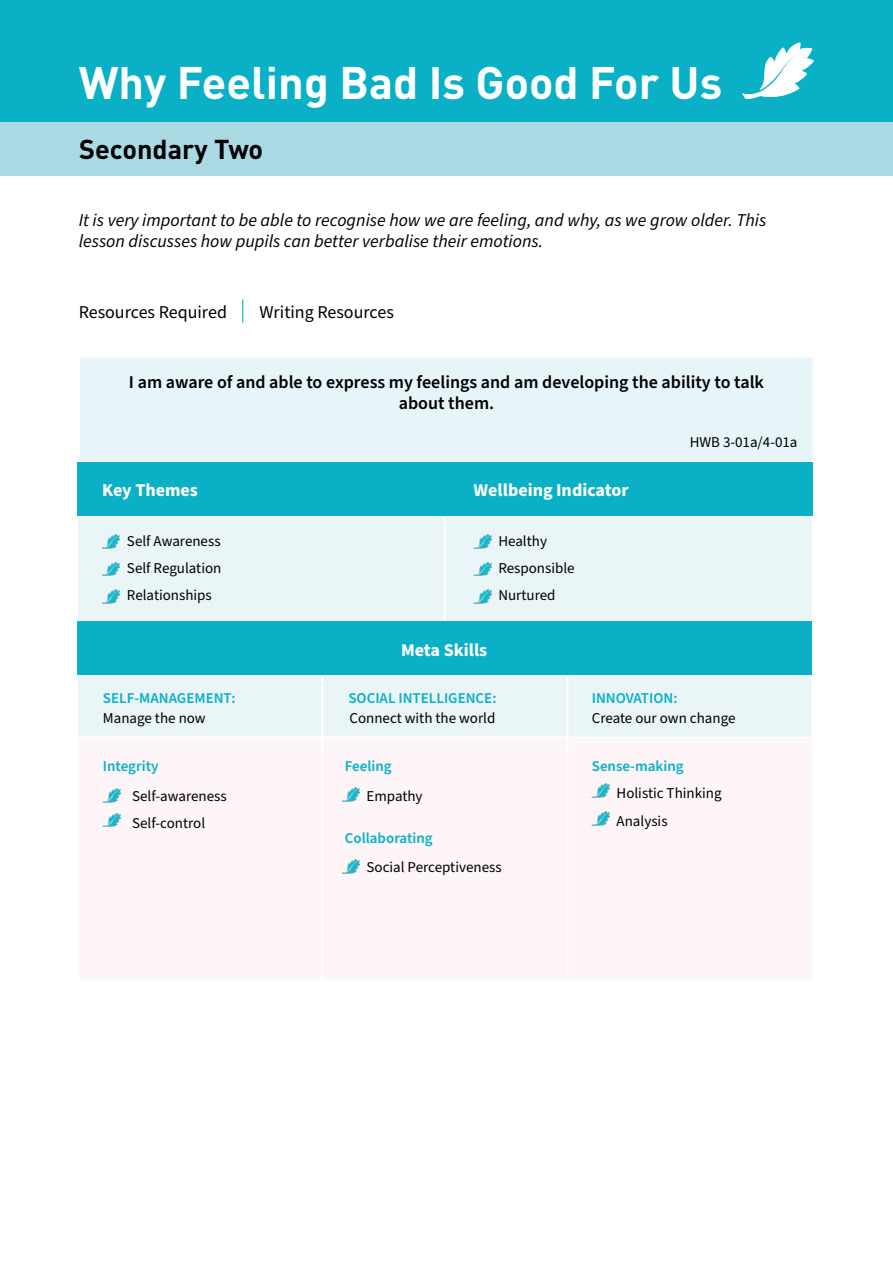
<style>
.page{position:relative;width:893px;height:1263px;background:#fff}
.page>*{position:absolute;margin:0;border:0;box-sizing:border-box;transform-origin:0 0}
.t1{font:700 45px "DIN";color:#fff}
.t2{font:700 27px "DIN";color:#000}
.t3{font:italic 18px/21.6px "Source Sans Pro";color:#000}
.t4{font:600 18px/21.6px "Source Sans Pro";color:#000;text-align:center}
.t5{font:700 18px "Source Sans Pro";color:#fff}
.t6{font:18px "Source Sans Pro";color:#000}
.t7{font:15px/27px "Source Sans Pro";color:#000}
.t8{font:600 15px "Source Sans Pro";color:#0ab0c5}
</style>
<div class="page">
<div style="left:0;top:0;width:893px;height:176px;background:#0ab0c5"></div>
<div style="left:0;top:123px;width:893px;height:53px;background:#aad9e4"></div>
<div style="left:79px;top:356px;width:735px;height:106px;background:#e7f5f8;border:2px solid #fff"></div>
<div style="left:77px;top:516px;width:369px;height:106px;background:#eaf5f8;border:2px solid #fff"></div>
<div style="left:77px;top:674px;width:246px;height:64px;background:#eaf5f8;border:2px solid #fff"></div>
<div style="left:78px;top:736px;width:245px;height:245px;background:#fdf5f7"></div>
<div style="left:567px;top:736px;width:246px;height:245px;background:#fdf5f7"></div>
<div style="left:322px;top:674px;width:246px;height:64px;background:#eaf5f8;border:2px solid #fff"></div>
<div style="left:567px;top:674px;width:246px;height:64px;background:#eaf5f8;border:2px solid #fff"></div>
<div style="left:444px;top:516px;width:369px;height:106px;background:#eaf5f8;border:2px solid #fff"></div>
<div style="left:77px;top:462px;width:368px;height:54px;background:#0ab0c5"></div>
<div style="left:77px;top:622px;width:735px;height:53px;background:#0ab0c5"></div>
<div style="left:445px;top:462px;width:368px;height:54px;background:#0ab0c5"></div>
<svg style="left:242px;top:299px;width:1px;height:23px"></svg>
<div style="left:322px;top:736px;width:246px;height:245px;background:#fdf5f7"></div>
<svg style="left:740px;top:42px;width:74px;height:57px"></svg>
<img style="left:102px;top:534px;width:18px;height:14px">
<img style="left:474px;top:534px;width:17px;height:14px">
<img style="left:102px;top:562px;width:18px;height:14px">
<img style="left:474px;top:562px;width:17px;height:14px">
<img style="left:474px;top:590px;width:17px;height:13px">
<img style="left:102px;top:590px;width:18px;height:13px">
<img style="left:342px;top:788px;width:18px;height:13px">
<img style="left:342px;top:859px;width:18px;height:14px">
<img style="left:103px;top:789px;width:18px;height:13px">
<img style="left:592px;top:783px;width:17px;height:14px">
<img style="left:592px;top:811px;width:17px;height:14px">
<img style="left:103px;top:813px;width:18px;height:14px">
<h1 class="t1" style="left:79px;top:66px;width:645px">Why Feeling Bad Is Good For Us</h1>
<h2 class="t2" style="left:79px;top:139px;width:186px">Secondary Two</h2>
<p class="t3" style="left:79px;top:210px;width:689px">It is very important to be able to recognise how we are feeling, and why, as we grow older. This lesson discusses how pupils can better verbalise their emotions.</p>
<p class="t6" style="left:79px;top:305px;width:150px">Resources Required</p>
<p class="t6" style="left:259px;top:305px;width:136px">Writing Resources</p>
<p class="t4" style="left:129px;top:372px;width:636px">I am aware of and able to express my feelings and am developing the ability to talk about them.</p>
<p class="t5" style="left:102px;top:483px;width:97px">Key Themes</p>
<p class="t5" style="left:474px;top:483px;width:157px">Wellbeing Indicator</p>
<p class="t7" style="left:127px;top:529px;width:96px;text-align:justify">Self Awareness Self Regulation Relationships</p>
<p class="t7" style="left:498px;top:529px;width:78px">Healthy<br>Responsible<br>Nurtured</p>
<p class="t5" style="left:401px;top:643px;width:88px">Meta Skills</p>
<p class="t7" style="left:690px;top:430px;width:109px">HWB 3-01a/4-01a</p>
<p class="t8" style="left:348px;top:692px;width:150px">SOCIAL INTELLIGENCE:</p>
<p class="t7" style="left:349px;top:705px;width:147px">Connect with the world</p>
<p class="t8" style="left:103px;top:692px;width:134px">SELF-MANAGEMENT:</p>
<p class="t7" style="left:103px;top:705px;width:104px">Manage the now</p>
<p class="t8" style="left:103px;top:760px;width:57px">Integrity</p>
<p class="t8" style="left:592px;top:760px;width:93px">Sense-making</p>
<p class="t8" style="left:592px;top:692px;width:87px">INNOVATION:</p>
<p class="t7" style="left:592px;top:705px;width:145px">Create our own change</p>
<p class="t8" style="left:345px;top:760px;width:48px">Feeling</p>
<p class="t7" style="left:132px;top:783px;width:96px">Self-awareness<br>Self-control</p>
<p class="t7" style="left:367px;top:783px;width:58px">Empathy</p>
<p class="t8" style="left:345px;top:832px;width:89px">Collaborating</p>
<p class="t7" style="left:367px;top:855px;width:137px">Social Perceptiveness</p>
<p class="t7" style="left:617px;top:780px;width:107px;line-height:28px">Holistic Thinking<br>Analysis</p>
</div>
